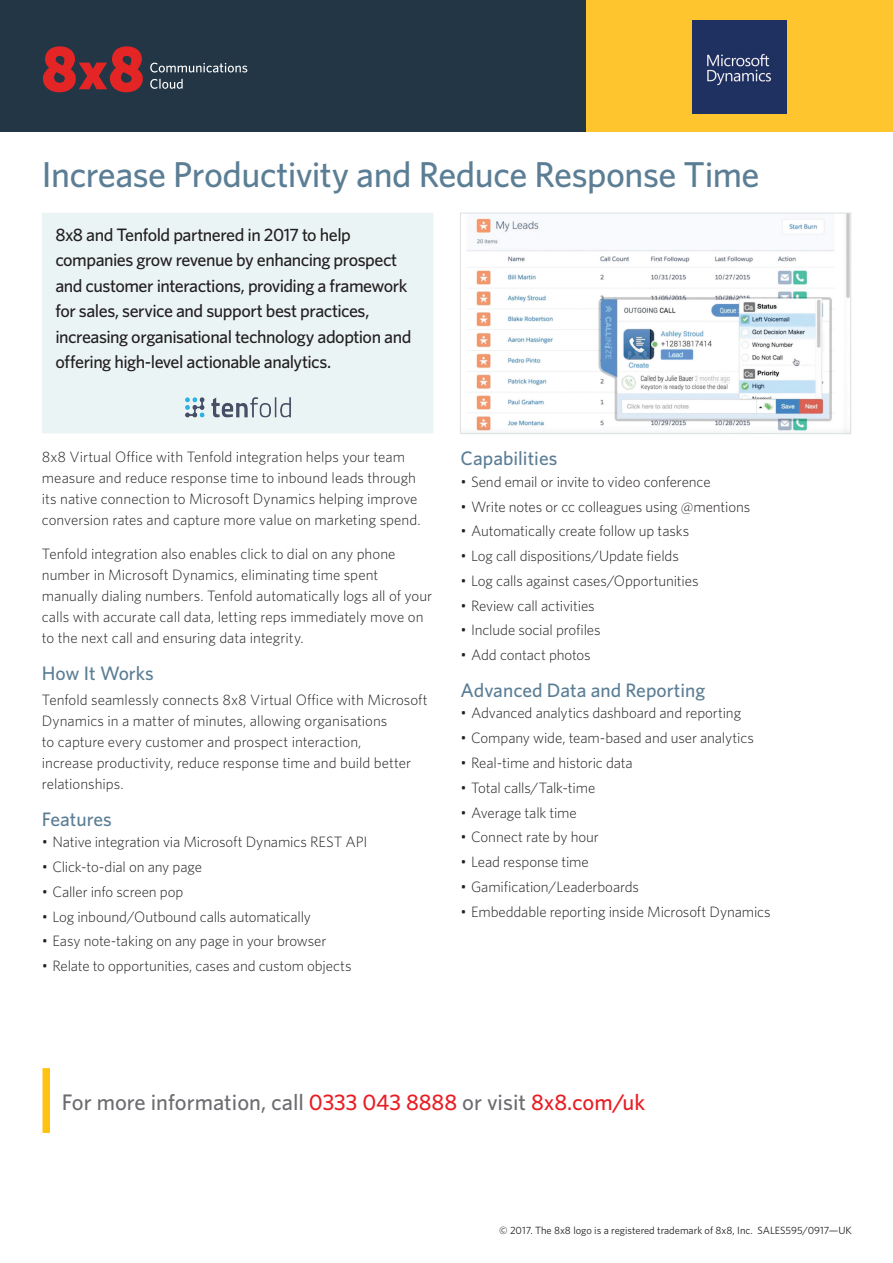
<style>
.page{position:relative;width:893px;height:1263px;background:#fff}
.page>*{position:absolute;margin:0;border:0;box-sizing:border-box;transform-origin:0 0}
.t1{font:500 36px "Whitney";letter-spacing:-.015em;color:#5b7e95}
.t2{font:500 22.5px "Whitney";color:#6c6d70}
.t3{font:500 19.5px "Whitney";color:#5b7e95}
.t4{font:500 18px/25.5px "Whitney";letter-spacing:-.03em;color:#231f20}
.t5{font:300 15px/21px "Whitney";letter-spacing:-.005em;color:#231f20}
.t6{font:10.5px "Whitney";color:#231f20}
.s1{color:#e81d24}
</style>
<div class="page">
<div style="left:0;top:0;width:586px;height:132px;background:#233645"></div>
<div style="left:586px;top:0;width:307px;height:132px;background:#fec52f"></div>
<div style="left:42px;top:213px;width:391px;height:220px;background:#ebf4f5"></div>
<img style="left:172px;top:395px;width:131px;height:25px">
<svg style="left:43px;top:46px;width:100px;height:46px"></svg>
<svg style="left:150px;top:63px;width:97px;height:10px"></svg>
<svg style="left:150px;top:79px;width:33px;height:10px"></svg>
<img style="left:693px;top:21px;width:93px;height:93px">
<img style="left:467px;top:215px;width:382px;height:217px">
<div style="left:460px;top:213px;width:391px;height:221px;border:1px solid #dbe1e2"></div>
<div style="left:43px;top:1068px;width:7px;height:65px;background:#fec210"></div>
<h1 class="t1" style="left:42px;top:150px;width:719px">Increase Productivity and Reduce Response Time</h1>
<p class="t4" style="left:55px;top:221px;width:358px">8x8 and Tenfold partnered in 2017 to help companies grow revenue by enhancing prospect and customer interactions, providing a framework for sales, service and support best practices, increasing organisational technology adoption and offering high-level actionable analytics.</p>
<p class="t5" style="left:42px;top:446px;width:380px">8x8 Virtual Office with Tenfold integration helps your team measure and reduce response time to inbound leads through its native connection to Microsoft Dynamics helping improve conversion rates and capture more value on marketing spend.</p>
<p class="t5" style="left:42px;top:543px;width:392px">Tenfold integration also enables click to dial on any phone number in Microsoft Dynamics, eliminating time spent manually dialing numbers. Tenfold automatically logs all of your calls with accurate call data, letting reps immediately move on to the next call and ensuring data integrity.</p>
<h3 class="t3" style="left:42px;top:661px;width:113px">How It Works</h3>
<p class="t5" style="left:42px;top:689px;width:387px">Tenfold seamlessly connects 8x8 Virtual Office with Microsoft Dynamics in a matter of minutes, allowing organisations<br>to capture every customer and prospect interaction,<br>increase productivity, reduce response time and build better relationships.</p>
<h3 class="t3" style="left:42px;top:806px;width:71px">Features</h3>
<p class="t5" style="left:42px;top:831px;width:327px">• Native integration via Microsoft Dynamics REST API</p>
<p class="t5" style="left:42px;top:856px;width:162px">• Click-to-dial on any page</p>
<p class="t5" style="left:42px;top:880px;width:143px">• Caller info screen pop</p>
<p class="t5" style="left:42px;top:905px;width:271px">• Log inbound/Outbound calls automatically</p>
<p class="t5" style="left:42px;top:930px;width:286px">• Easy note-taking on any page in your browser</p>
<p class="t5" style="left:42px;top:955px;width:311px">• Relate to opportunities, cases and custom objects</p>
<h3 class="t3" style="left:461px;top:446px;width:98px">Capabilities</h3>
<p class="t5" style="left:461px;top:471px;width:252px">• Send email or invite to video conference</p>
<p class="t5" style="left:461px;top:495px;width:291px">• Write notes or cc colleagues using @mentions</p>
<p class="t5" style="left:461px;top:520px;width:230px">• Automatically create follow up tasks</p>
<p class="t5" style="left:461px;top:545px;width:220px">• Log call dispositions/Update fields</p>
<p class="t5" style="left:461px;top:570px;width:239px">• Log calls against cases/Opportunities</p>
<p class="t5" style="left:461px;top:594px;width:136px">• Review call activities</p>
<p class="t5" style="left:461px;top:619px;width:142px">• Include social profiles</p>
<p class="t5" style="left:461px;top:644px;width:132px">• Add contact photos</p>
<h3 class="t3" style="left:461px;top:677px;width:246px">Advanced Data and Reporting</h3>
<p class="t5" style="left:461px;top:702px;width:282px">• Advanced analytics dashboard and reporting</p>
<p class="t5" style="left:461px;top:727px;width:295px">• Company wide, team-based and user analytics</p>
<p class="t5" style="left:461px;top:752px;width:174px">• Real-time and historic data</p>
<p class="t5" style="left:461px;top:776px;width:136px">• Total calls/Talk-time</p>
<p class="t5" style="left:461px;top:801px;width:118px">• Average talk time</p>
<p class="t5" style="left:461px;top:826px;width:140px">• Connect rate by hour</p>
<p class="t5" style="left:461px;top:851px;width:130px">• Lead response time</p>
<p class="t5" style="left:461px;top:875px;width:180px">• Gamification/Leaderboards</p>
<p class="t5" style="left:461px;top:900px;width:312px">• Embeddable reporting inside Microsoft Dynamics</p>
<h2 class="t2" style="left:62px;top:1087px;width:585px">For more information, call <span class="s1">0333 043 8888</span> or visit <span class="s1">8x8.com/uk</span></h2>
<p class="t6" style="left:499px;top:1223px;width:354px">© 2017. The 8x8 logo is a registered trademark of 8x8, Inc. SALES595/0917—UK</p>
</div>
